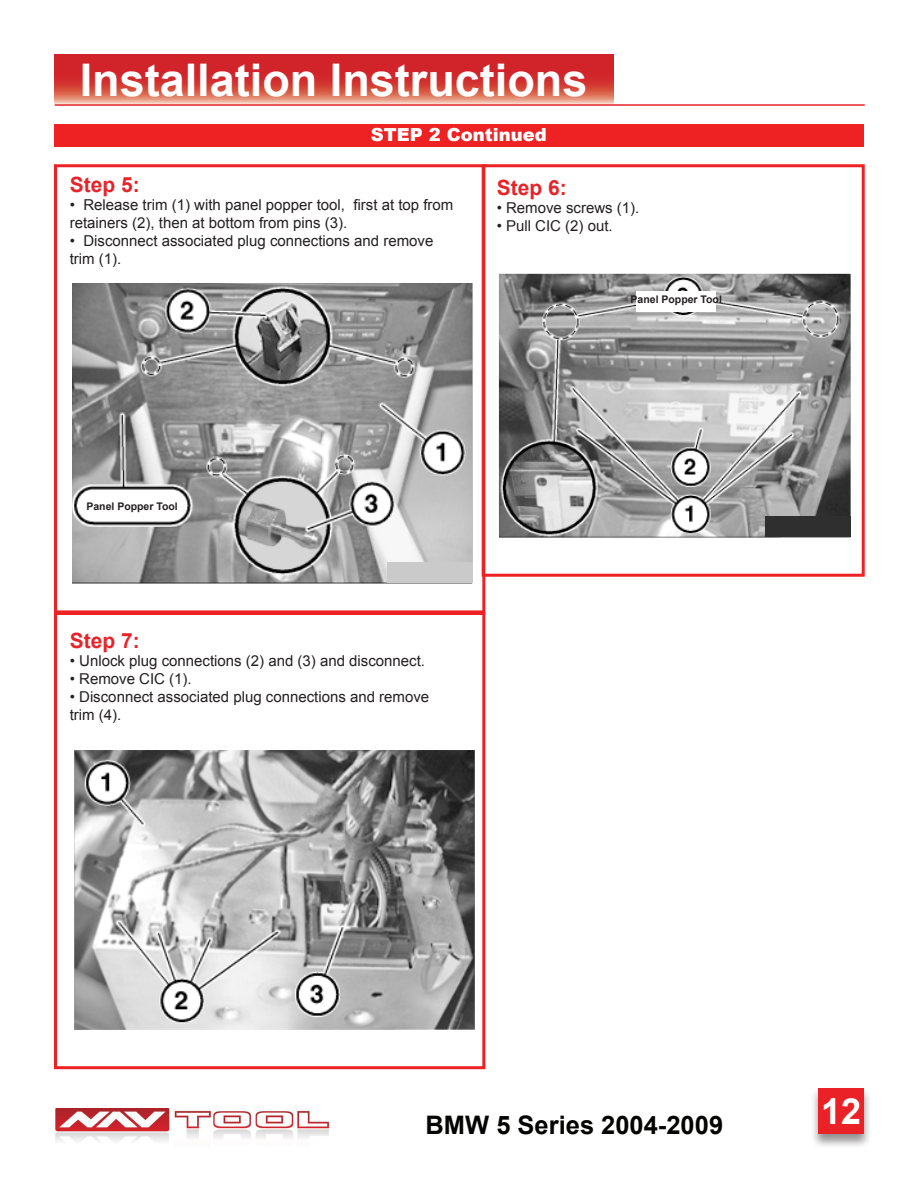
<style>
.page{position:relative;width:918px;height:1188px;background:#fff}
.page>*{position:absolute;margin:0;border:0;box-sizing:border-box;transform-origin:0 0}
.t1{font:700 45px "Arial";color:#fff}
.t2{font:700 36px "Arial";color:#fff}
.t3{font:700 25.5px "Arial";color:#040503}
.Paragraph_Style_2{font:700 21px "Arial";color:#e8242a}
.t4{font:900 18px "Arial";color:#fff}
.t5{font:15px/18px "Arial";color:#231f20}
.t6{font:700 10.5px "Arial";color:#231f20}
</style>
<div class="page">
<img style="left:55px;top:1108px;width:275px;height:34px">
<div style="left:810px;top:1087px;width:62px;height:62px;background:#231f20;opacity:.5"></div>
<div style="left:818px;top:1088px;width:46px;height:46px;background:#ea2127"></div>
<svg style="left:55px;top:54px;width:558px;height:50px;background:#d74540"></svg>
<hr style="left:55px;top:104px;width:810px;height:2px;background:#ea2127">
<div style="left:54px;top:164px;width:431px;height:449px;border:3px solid #ee2123"></div>
<div style="left:482px;top:164px;width:383px;height:413px;border:3px solid #ee2123"></div>
<div style="left:54px;top:612px;width:431px;height:457px;border:3px solid #ee2123"></div>
<div style="left:54px;top:124px;width:810px;height:22px;background:#ee2123"></div>
<img style="left:73px;top:283px;width:399px;height:300px">
<div style="left:68px;top:278px;width:409px;height:310px;border:4px solid #fff"></div>
<img style="left:499px;top:274px;width:351px;height:263px">
<div style="left:494px;top:269px;width:361px;height:273px;border:4px solid #fff"></div>
<img style="left:75px;top:751px;width:399px;height:278px">
<div style="left:70px;top:746px;width:409px;height:288px;border:4px solid #fff"></div>
<div style="left:637px;top:291px;width:79px;height:21px;background:#fff"></div>
<div style="left:88px;top:498px;width:85px;height:20px;background:#fff"></div>
<div style="left:387px;top:563px;width:85px;height:20px;background:#cacaca"></div>
<div style="left:765px;top:516px;width:86px;height:21px;background:#2f2f2f"></div>
<p class="t1" style="left:80px;top:50px;width:509px">Installation Instructions</p>
<p class="t4" style="left:371px;top:122px;width:178px">STEP 2 Continued</p>
<p class="Paragraph_Style_2" style="left:70px;top:171px;width:72px">Step 5:</p>
<p class="t5" style="left:70px;top:196px;width:385px">• Release trim (1) with panel popper tool, first at top from retainers (2), then at bottom from pins (3).</p>
<p class="t5" style="left:70px;top:232px;width:365px">• Disconnect associated plug connections and remove</p>
<p class="t5" style="left:70px;top:250px;width:53px">trim (1).</p>
<p class="Paragraph_Style_2" style="left:497px;top:174px;width:72px">Step 6:</p>
<p class="t5" style="left:497px;top:199px;width:144px">• Remove screws (1).</p>
<p class="t5" style="left:497px;top:217px;width:118px">• Pull CIC (2) out.</p>
<p class="t6" style="left:631px;top:292px;width:93px">Panel Popper Tool</p>
<p class="t6" style="left:86px;top:500px;width:93px">Panel Popper Tool</p>
<p class="Paragraph_Style_2" style="left:70px;top:626px;width:72px">Step 7:</p>
<p class="t5" style="left:70px;top:652px;width:357px">• Unlock plug connections (2) and (3) and disconnect.</p>
<p class="t5" style="left:70px;top:670px;width:123px">• Remove CIC (1).</p>
<p class="t5" style="left:70px;top:688px;width:361px">• Disconnect associated plug connections and remove</p>
<p class="t5" style="left:70px;top:706px;width:53px">trim (4).</p>
<h3 class="t3" style="left:426px;top:1108px;width:299px">BMW 5 Series 2004-2009</h3>
<h2 class="t2" style="left:821px;top:1088px;width:42px">12</h2>
</div>
